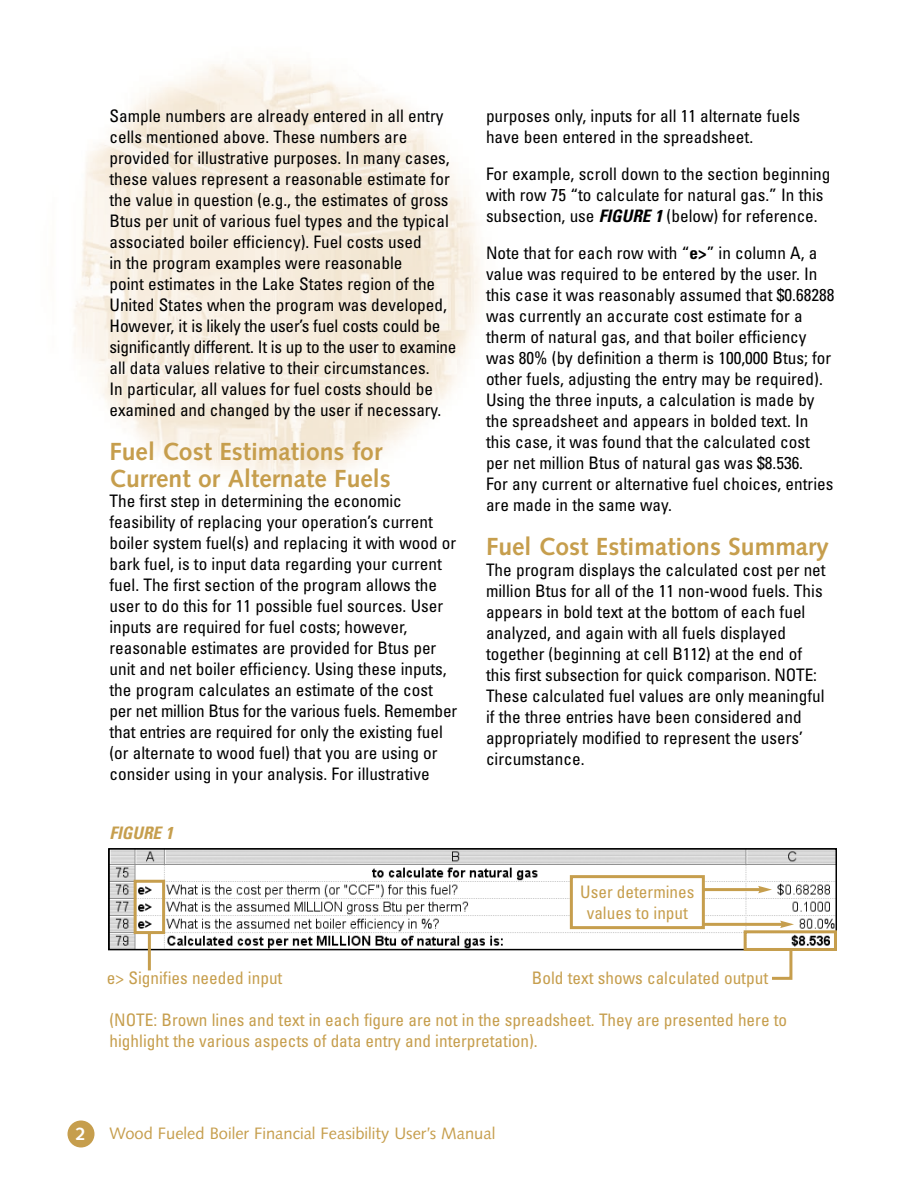
<style>
.page{position:relative;width:918px;height:1188px;background:#fff}
.page>*{position:absolute;margin:0;border:0;box-sizing:border-box;transform-origin:0 0}
.t1{font:700 24.75px/27px "Syntax";color:#c69e4d}
.t2{font:700 18px "Syntax";color:#fff}
.t3{font:condensed 17.25px/21px "Univers";color:#000}
.t4{font:condensed 17.25px/21px "Univers";color:#c69e4d;text-align:center}
.t5{font:italic 700 condensed 17.25px "Univers";color:#c69e4d}
.t6{font:700 condensed 17.25px "Univers";color:#000}
.t7{font:16.5px "Syntax";color:#c69e4d}
.s1{font-weight:700;font-style:italic}
</style>
<div class="page">
<img style="left:74px;top:61px;width:407px;height:424px">
<img style="left:111px;top:851px;width:723px;height:96px">
<div style="left:108px;top:848px;width:729px;height:102px;border:2px solid #000"></div>
<svg style="left:132px;top:878px;width:705px;height:102px"></svg>
<svg style="left:568px;top:874px;width:204px;height:57px"></svg>
<hr style="left:703px;top:923px;width:80px;height:3px;background:#c69e4d">
<svg style="left:780px;top:921px;width:14px;height:7px"></svg>
<div style="left:68px;top:1120px;width:26px;height:28px;background:#c69e4d;border-radius:50%"></div>
<p class="t3" style="left:110px;top:107px;width:349px">Sample numbers are already entered in all entry cells mentioned above. These numbers are provided for illustrative purposes. In many cases, these values represent a reasonable estimate for the value in question (e.g., the estimates of gross Btus per unit of various fuel types and the typical associated boiler efficiency). Fuel costs used<br>in the program examples were reasonable<br>point estimates n the Lake States region of the United States when the program was developed, However, it s likely the user’s fuel costs could be significantly different. It is up to the user to examine all data values relative to their circumstances.<br>In particular, all values for fuel costs should be examined and changed by the user if necessary.</p>
<p class="t1" style="left:110px;top:440px;width:283px">Fuel Cost Estimations for<br>Current or Alternate Fuels</p>
<p class="t3" style="left:110px;top:492px;width:349px">The first step in determining the economic feasibility of replacing your operation’s current boiler system fuel(s) and replacing it with wood or bark fuel, is to nput data regarding your current fuel. The first section of the program allows the user to do this for 11 possible fuel sources. User inputs are required for fuel costs; however, reasonable estimates are provided for Btus per unit and net boiler efficiency. Using these inputs, the program calculates an estimate of the cost per net million Btus for the various fuels. Remember that entries are required for on y the existing fuel (or alternate to wood fuel) that you are using or consider using in your analysis. For illustrative</p>
<p class="t3" style="left:219px;top:275px;width:5px">i</p>
<p class="t3" style="left:191px;top:317px;width:5px">i</p>
<p class="t3" style="left:212px;top:555px;width:5px">i</p>
<p class="t3" style="left:317px;top:723px;width:5px">l</p>
<p class="t5" style="left:110px;top:827px;width:65px">FIGURE 1</p>
<p class="t3" style="left:486px;top:107px;width:316px">purposes only, inputs for all 11 alternate fuels have been entered in the spreadsheet.</p>
<p class="t3" style="left:486px;top:165px;width:346px">For example, scroll down to the section beginning with row 75 “to calculate for natural gas.” In this subsection, use <span class="s1">FIGURE 1</span> (below) for reference.</p>
<p class="t3" style="left:486px;top:244px;width:350px">Note that for each row with “ ” in column A, a value was required to be entered by the user. In this case it was reasonably assumed that $0.68288 was currently an accurate cost estimate for a therm of natural gas, and that boiler efficiency was 80% by definition a therm is 100,000 Btus; for other fuels, adjusting the entry may be required).<br>Using the three inputs, a calculation is made by the spreadsheet and appears in bolded text. In this case, it was found that the calculated cost per net million Btus of natural gas was $8.536.<br>For any current or alternative fuel choices, entries are made in the same way.</p>
<p class="t1" style="left:486px;top:535px;width:344px">Fuel Cost Estimations Summary</p>
<p class="t3" style="left:486px;top:560px;width:341px">The program displays the calculated cost per net million Btus for all of the 11 non-wood fuels. This appears in bold text at the bottom of each fuel analyzed, and again with all fuels displayed</p>
<p class="t3" style="left:486px;top:665px;width:340px">th s first subsection for quick comparison. NOTE:<br>These calculated fuel values are only meaningful if the three entries have been considered and appropriately modified to represent the users’</p>
<p class="t6" style="left:689px;top:247px;width:19px">e&gt;</p>
<p class="t3" style="left:552px;top:349px;width:6px">(</p>
<p class="t3" style="left:499px;top:644px;width:304px;text-indent:-13px">together (beginning at cell B112) at the end of i</p>
<p class="t3" style="left:486px;top:749px;width:100px">circumstance.</p>
<p class="t4" style="left:580px;top:883px;width:116px">User determines values to input</p>
<p class="t4" style="left:107px;top:969px;width:177px">e&gt; Signifies needed input</p>
<p class="t4" style="left:532px;top:969px;width:238px">Bold text shows calculated output</p>
<p class="t4" style="left:110px;top:1011px;width:679px;text-align:left">(NOTE: Brown lines and text in each figure are not in the spreadsheet. They are presented here to highlight the various aspects of data entry and interpretation).</p>
<p class="t2" style="left:76px;top:1127px;width:12px">2</p>
<p class="t7" style="left:110px;top:1127px;width:387px">Wood Fueled Boiler Financial Feasibility User’s Manual</p>
</div>
